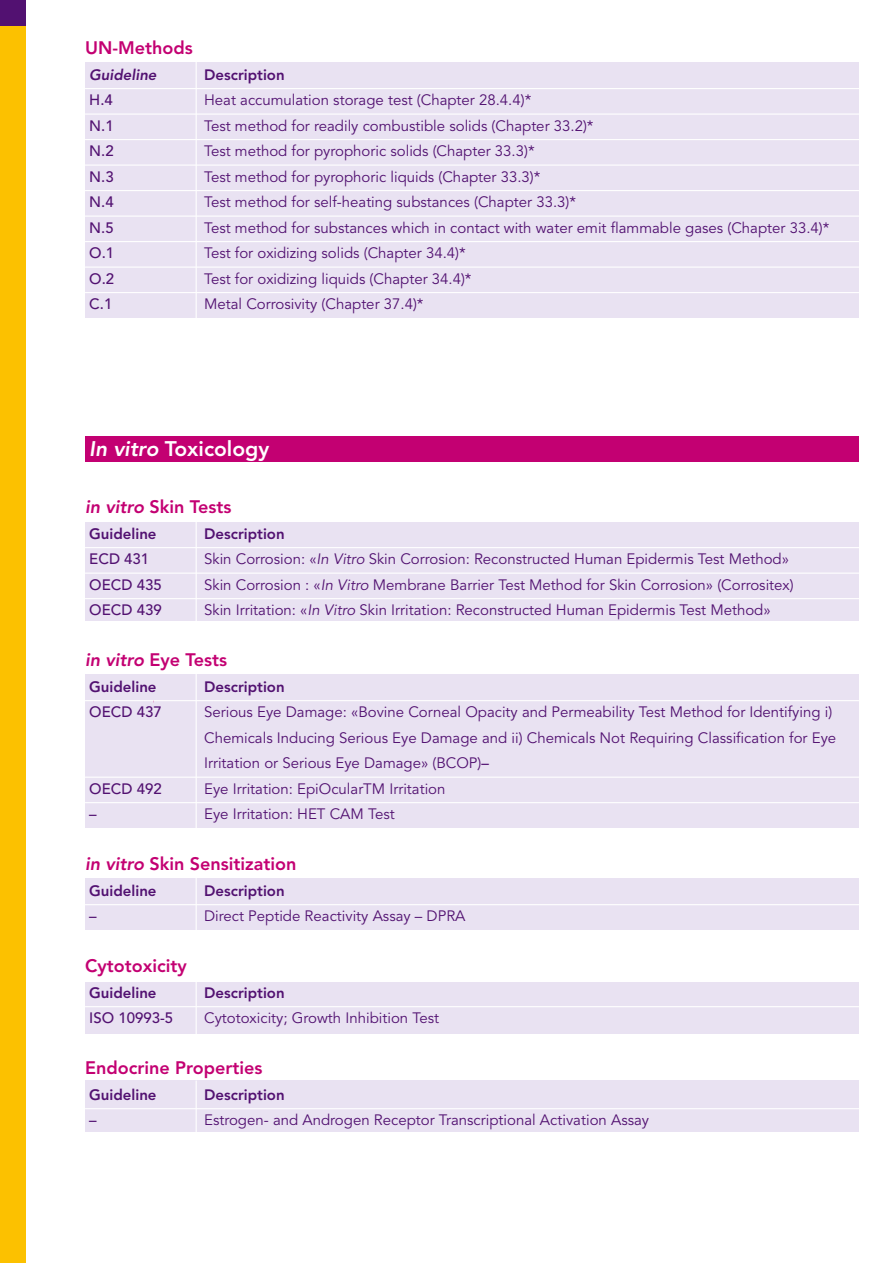
<style>
.page{position:relative;width:893px;height:1263px;background:#fff}
.page>*{position:absolute;margin:0;border:0;box-sizing:border-box;transform-origin:0 0}
.t1{font:800 21px "Avenir";color:#fff}
.t2{font:800 18px "Avenir";color:#c30072}
.t3{font:15px/25.5px "Avenir";color:#521171}
.t4{font:800 15px "Avenir";color:#521171}
.t5{font:500 15px "Avenir";color:#521171}
.t6{font:italic 800 15px "Avenir";color:#521171}
.s1{font-style:italic}
.s2{font-weight:500}
</style>
<div class="page">
<div style="left:0;top:0;width:26px;height:1263px;background:#fcc100"></div>
<div style="left:0;top:0;width:26px;height:26px;background:#521171"></div>
<div style="left:85px;top:436px;width:774px;height:26px;background:#c30072"></div>
<div style="left:85px;top:62px;width:774px;height:256px;background:#e9e2f2"></div>
<hr style="left:85px;top:88px;width:774px;height:1px;background:#fff">
<hr style="left:85px;top:114px;width:774px;height:1px;background:#fff">
<hr style="left:85px;top:139px;width:774px;height:1px;background:#fff">
<hr style="left:85px;top:165px;width:774px;height:1px;background:#fff">
<hr style="left:85px;top:190px;width:774px;height:1px;background:#fff">
<hr style="left:85px;top:216px;width:774px;height:1px;background:#fff">
<hr style="left:85px;top:241px;width:774px;height:1px;background:#fff">
<hr style="left:85px;top:267px;width:774px;height:1px;background:#fff">
<hr style="left:85px;top:292px;width:774px;height:1px;background:#fff">
<div style="left:85px;top:522px;width:774px;height:99px;background:#e9e2f2"></div>
<hr style="left:85px;top:547px;width:774px;height:1px;background:#fff">
<hr style="left:85px;top:573px;width:774px;height:1px;background:#fff">
<hr style="left:85px;top:598px;width:774px;height:1px;background:#fff">
<div style="left:85px;top:674px;width:774px;height:154px;background:#e9e2f2"></div>
<hr style="left:85px;top:700px;width:774px;height:1px;background:#fff">
<hr style="left:85px;top:777px;width:774px;height:1px;background:#fff">
<hr style="left:85px;top:802px;width:774px;height:1px;background:#fff">
<div style="left:85px;top:879px;width:774px;height:51px;background:#e9e2f2"></div>
<hr style="left:85px;top:904px;width:774px;height:1px;background:#fff">
<div style="left:85px;top:982px;width:774px;height:51px;background:#e9e2f2"></div>
<hr style="left:85px;top:1006px;width:774px;height:1px;background:#fff">
<div style="left:85px;top:1080px;width:774px;height:51px;background:#e9e2f2"></div>
<hr style="left:85px;top:1108px;width:774px;height:1px;background:#fff">
<hr style="left:196px;top:56px;width:1px;height:280px;background:#fff">
<hr style="left:196px;top:521px;width:1px;height:106px;background:#fff">
<hr style="left:196px;top:671px;width:1px;height:182px;background:#fff">
<hr style="left:196px;top:874px;width:1px;height:61px;background:#fff">
<hr style="left:196px;top:977px;width:1px;height:61px;background:#fff">
<hr style="left:196px;top:1080px;width:1px;height:62px;background:#fff">
<p class="t2" style="left:85px;top:37px;width:109px">UN-Methods</p>
<p class="t6" style="left:89px;top:65px;width:69px">Guideline</p>
<p class="t4" style="left:204px;top:65px;width:82px">Description</p>
<p class="t5" style="left:89px;top:91px;width:25px">H.4</p>
<p class="t3" style="left:204px;top:88px;width:329px">Heat accumulation storage test (Chapter 28.4.4)*</p>
<p class="t5" style="left:89px;top:117px;width:26px">N.1</p>
<p class="t3" style="left:204px;top:113px;width:391px">Test method for readily combustible solids (Chapter 33.2)*</p>
<p class="t5" style="left:89px;top:142px;width:26px">N.2</p>
<p class="t3" style="left:204px;top:139px;width:332px">Test method for pyrophoric solids (Chapter 33.3)*</p>
<p class="t5" style="left:89px;top:168px;width:26px">N.3</p>
<p class="t3" style="left:204px;top:164px;width:338px">Test method for pyrophoric liquids (Chapter 33.3)*</p>
<p class="t5" style="left:89px;top:193px;width:26px">N.4</p>
<p class="t3" style="left:204px;top:190px;width:373px">Test method for self-heating substances (Chapter 33.3)*</p>
<p class="t5" style="left:89px;top:219px;width:26px">N.5</p>
<p class="t3" style="left:204px;top:215px;width:627px">Test method for substances which in contact with water emit flammable gases (Chapter 33.4)*</p>
<p class="t5" style="left:89px;top:244px;width:26px">O.1</p>
<p class="t3" style="left:204px;top:241px;width:263px">Test for oxidizing solids (Chapter 34.4)*</p>
<p class="t5" style="left:89px;top:270px;width:26px">O.2</p>
<p class="t3" style="left:204px;top:266px;width:269px">Test for oxidizing liquids (Chapter 34.4)*</p>
<p class="t5" style="left:89px;top:295px;width:25px">C.1</p>
<p class="t3" style="left:204px;top:292px;width:221px">Metal Corrosivity (Chapter 37.4)*</p>
<h1 class="t1" style="left:89px;top:436px;width:182px"><span class="s1">In vitro</span> Toxicology</h1>
<p class="t2" style="left:85px;top:496px;width:148px"><span class="s1">in vitro</span> Skin Tests</p>
<p class="t4" style="left:89px;top:524px;width:69px">Guideline</p>
<p class="t4" style="left:204px;top:524px;width:82px">Description</p>
<p class="t5" style="left:89px;top:550px;width:62px">ECD 431</p>
<p class="t3" style="left:204px;top:547px;width:586px">Skin Corrosion: «<span class="s1">In Vitro</span> Skin Corrosion: Reconstructed Human Epidermis Test Method»</p>
<p class="t5" style="left:89px;top:576px;width:74px">OECD 435</p>
<p class="t3" style="left:204px;top:572px;width:591px">Skin Corrosion : «<span class="s1">In Vitro</span> Membrane Barrier Test Method for Skin Corrosion» (Corrositex)</p>
<p class="t5" style="left:89px;top:601px;width:74px">OECD 439</p>
<p class="t3" style="left:204px;top:598px;width:568px">Skin Irritation: «<span class="s1">In Vitro</span> Skin Irritation: Reconstructed Human Epidermis Test Method»</p>
<p class="t2" style="left:85px;top:649px;width:144px"><span class="s1">in vitro</span> Eye Tests</p>
<p class="t4" style="left:89px;top:677px;width:69px">Guideline</p>
<p class="t4" style="left:204px;top:677px;width:82px">Description</p>
<p class="t5" style="left:89px;top:703px;width:74px">OECD 437</p>
<p class="t3" style="left:204px;top:700px;width:634px">Serious Eye Damage: «Bovine Corneal Opacity and Permeability Test Method for Identifying i)<br>Chemicals Inducing Serious Eye Damage and ii) Chemicals Not Requiring Classification for Eye<br>Irritation or Serious Eye Damage» (BCOP)<span class="s2">–</span></p>
<p class="t5" style="left:89px;top:780px;width:74px">OECD 492</p>
<p class="t3" style="left:204px;top:776px;width:243px">Eye Irritation: EpiOcularTM Irritation</p>
<p class="t5" style="left:89px;top:805px;width:9px">–</p>
<p class="t3" style="left:204px;top:802px;width:192px">Eye Irritation: HET CAM Test</p>
<p class="t2" style="left:85px;top:853px;width:213px"><span class="s1">in vitro</span> Skin Sensitization</p>
<p class="t4" style="left:89px;top:881px;width:69px">Guideline</p>
<p class="t4" style="left:204px;top:881px;width:82px">Description</p>
<p class="t5" style="left:89px;top:907px;width:9px">–</p>
<p class="t3" style="left:204px;top:904px;width:263px">Direct Peptide Reactivity Assay – DPRA</p>
<p class="t2" style="left:85px;top:955px;width:103px">Cytotoxicity</p>
<p class="t4" style="left:89px;top:983px;width:69px">Guideline</p>
<p class="t4" style="left:204px;top:983px;width:82px">Description</p>
<p class="t5" style="left:89px;top:1009px;width:85px">ISO 10993-5</p>
<p class="t3" style="left:204px;top:1006px;width:236px">Cytotoxicity; Growth Inhibition Test</p>
<p class="t2" style="left:85px;top:1057px;width:179px">Endocrine Properties</p>
<p class="t4" style="left:89px;top:1085px;width:69px">Guideline</p>
<p class="t4" style="left:204px;top:1085px;width:82px">Description</p>
<p class="t5" style="left:89px;top:1111px;width:9px">–</p>
<p class="t3" style="left:204px;top:1108px;width:447px">Estrogen- and Androgen Receptor Transcriptional Activation Assay</p>
</div>
